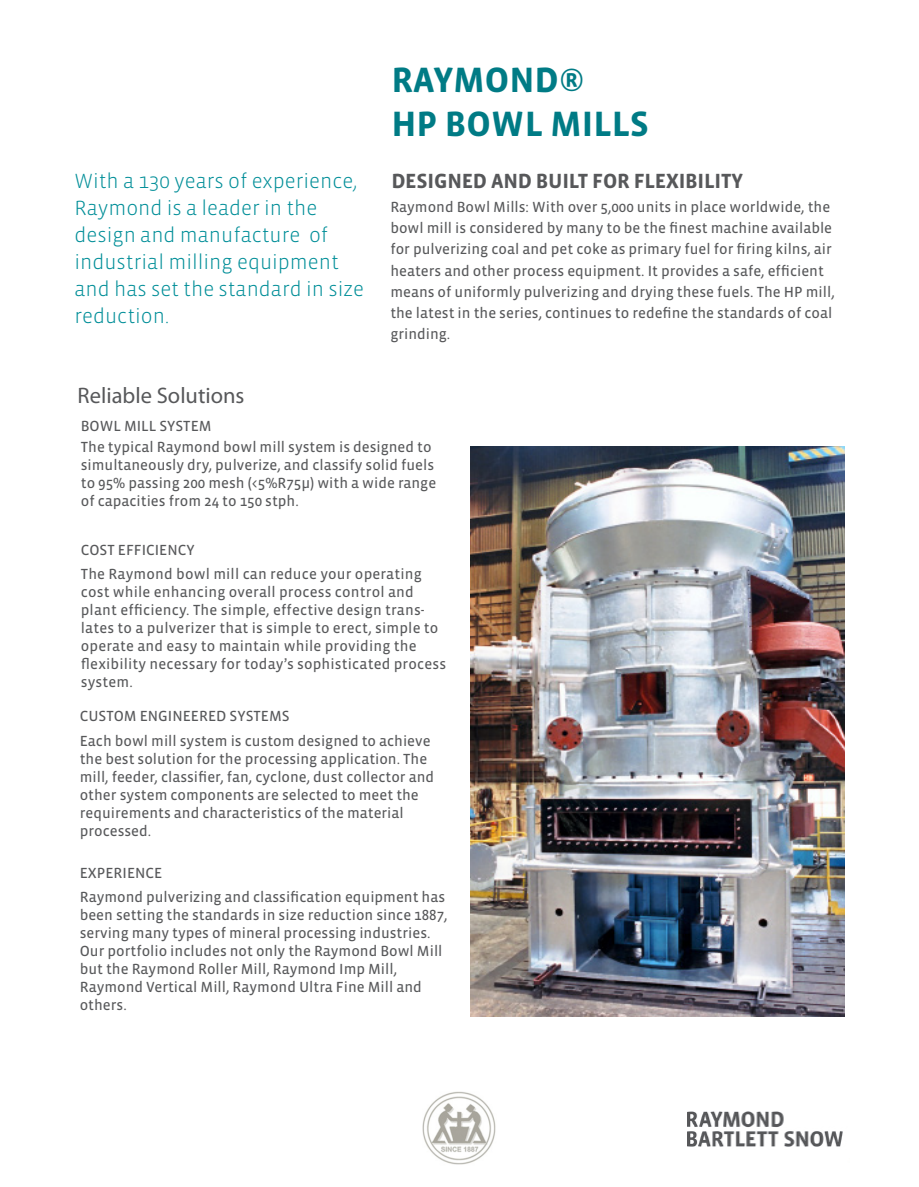
<style>
.page{position:relative;width:919px;height:1187px;background:#fff}
.page>*{position:absolute;margin:0;border:0;box-sizing:border-box;transform-origin:0 0}
.t1{font:700 36px/43.2px "Vista Sans OTCE";color:#007b85}
.t2{font:22.5px "Myriad Pro";color:#57585a}
.t3{font:300 21px/27px "Vista Sans OTCE";color:#008e98}
.t4{font:700 21px "Vista Sans OTCE";letter-spacing:-.01em;color:#57585a}
.t5{font:15px/18px "Vista Sans OTCE";color:#57585a}
</style>
<div class="page">
<img style="left:470px;top:446px;width:374px;height:570px">
<img style="left:422px;top:1091px;width:74px;height:74px">
<img style="left:687px;top:1111px;width:156px;height:36px">
<h1 class="t1" style="left:391px;top:59px;width:259px">RAYMOND®<br>HP BOWL MILLS</h1>
<h3 class="t3" style="left:74px;top:168px;width:291px">With a 130 years of experience,<br>Raymond is a leader in the design and manufacture of industrial milling equipment and has set the standard in size reduction.</h3>
<h3 class="t4" style="left:391px;top:170px;width:353px">DESIGNED AND BUILT FOR FLEXIBILITY</h3>
<p class="t5" style="left:390px;top:197px;width:446px;line-height:21px">Raymond Bowl Mills: With over 5,000 units in place worldwide, the bowl mill is considered by many to be the finest machine available for pulverizing coal and pet coke as primary fuel for firing kilns, air heaters and other process equipment. It provides a safe, efficient means of uniformly pulverizing and drying these fuels. The HP mill, the latest in the series, continues to redefine the standards of coal grinding.</p>
<h2 class="t2" style="left:78px;top:381px;width:168px">Reliable Solutions</h2>
<p class="t5" style="left:81px;top:415px;width:352px;line-height:21.1px">Bowl Mi ll System<br>The typical Raymond bowl mill system is designed to</p>
<p class="t5" style="left:81px;top:456px;width:357px">simultaneously dry, pulverize, and classify solid fuels to 95% passing 200 mesh (&lt;5%R75µ) with a wide range of capacities from 24 to 150 stph.</p>
<p class="t5" style="left:81px;top:538px;width:342px;line-height:24.3px">COST EFFICIENCY<br>The Raymond bowl mill can reduce your operating</p>
<p class="t5" style="left:81px;top:583px;width:367px">cost while enhancing overall process control and plant efficiency. The simple, effective design trans&shy;lates to a pulverizer that is simple to erect, simple to operate and easy to maintain while providing the flexibility necessary for today’s sophisticated process system.</p>
<p class="t5" style="left:80px;top:704px;width:352px;line-height:24.3px">Custom engin eered systems<br>Each bowl mill system is custom designed to achieve</p>
<p class="t5" style="left:80px;top:749px;width:356px">the best solution for the processing application. The mill, feeder, classifier, fan, cyclone, dust collector and other system components are selected to meet the requirements and characteristics of the material processed.</p>
<p class="t5" style="left:80px;top:861px;width:367px;line-height:24.3px">Experi ence<br>Raymond pulverizing and classification equipment has</p>
<p class="t5" style="left:80px;top:906px;width:369px">been setting the standards in size reduction since 1887, serving many types of mineral processing industries.<br>Our portfolio includes not only the Raymond Bowl Mill but the Raymond Roller Mill, Raymond Imp Mill, Raymond Vertical Mill, Raymond U ltra Fine Mill and others.</p>
</div>
